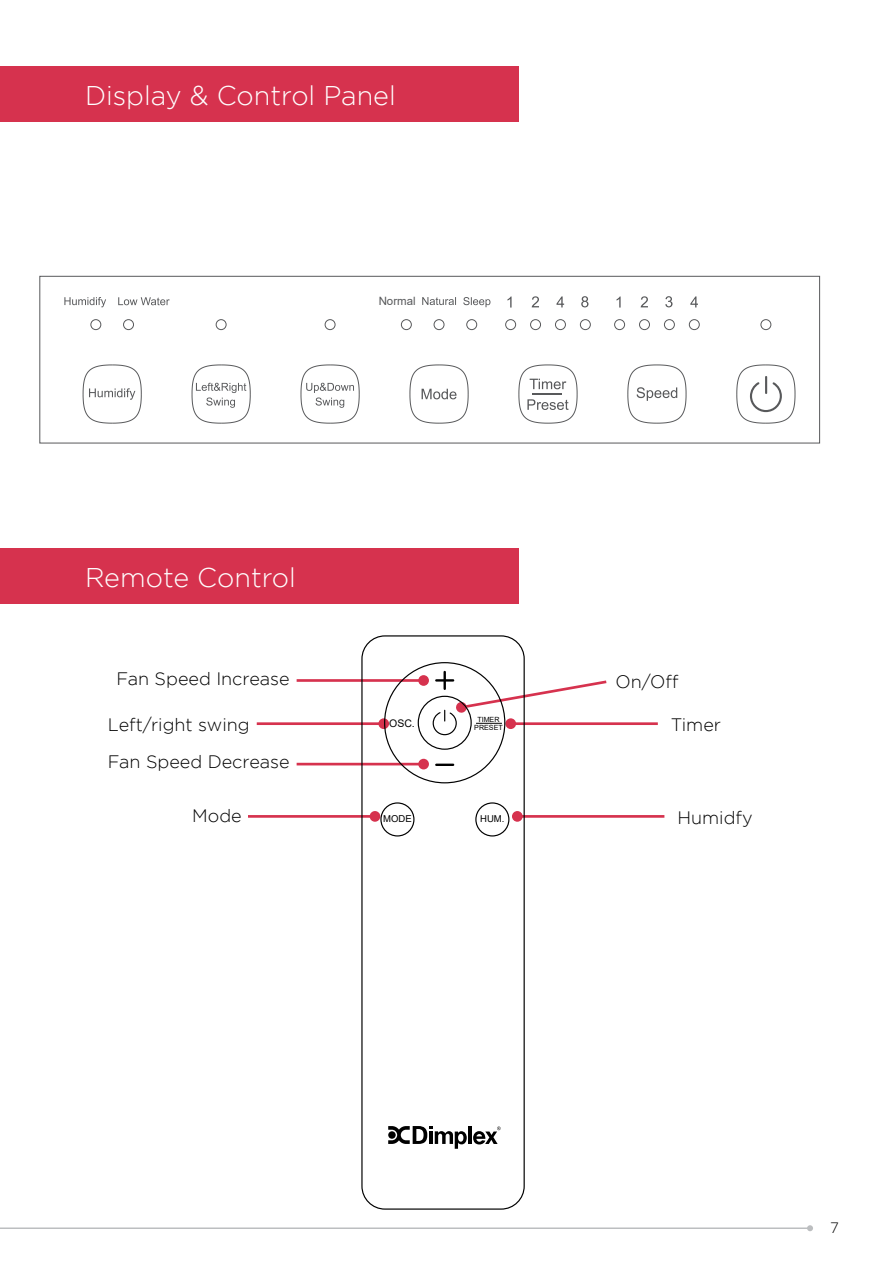
<style>
.page{position:relative;width:893px;height:1263px;background:#fff}
.page>*{position:absolute;margin:0;border:0;box-sizing:border-box;transform-origin:0 0}
.t1{font:300 27px "Gotham";color:#fff}
.t2{font:300 18px "Gotham";color:#000}
.t3{font:300 15px "Gotham";color:#000}
.t4{font:11.55px "Arial";color:#58595b}
.t5{font:10.5px "Arial";color:#000}
.t6{font:9.45px "Arial";color:#000}
.t7{font:7.2px/8.2px "Arial";color:#000;text-align:center}
</style>
<div class="page">
<div style="left:0;top:66px;width:519px;height:55px;background:#d6324e"></div>
<div style="left:0;top:548px;width:519px;height:56px;background:#d6324e"></div>
<hr style="left:511px;top:722px;width:147px;height:3px;background:#d6324e">
<hr style="left:517px;top:815px;width:147px;height:3px;background:#d6324e">
<div style="left:512px;top:811px;width:11px;height:11px;background:#d6324e;border-radius:50%"></div>
<hr style="left:297px;top:679px;width:127px;height:3px;background:#d6324e">
<div style="left:418px;top:675px;width:11px;height:11px;background:#d6324e;border-radius:50%"></div>
<hr style="left:297px;top:763px;width:127px;height:2px;background:#d6324e">
<div style="left:418px;top:759px;width:11px;height:10px;background:#d6324e;border-radius:50%"></div>
<hr style="left:257px;top:722px;width:127px;height:3px;background:#d6324e">
<svg style="left:378px;top:718px;width:11px;height:11px"></svg>
<hr style="left:248px;top:815px;width:127px;height:3px;background:#d6324e">
<div style="left:370px;top:811px;width:10px;height:11px;background:#d6324e;border-radius:50%"></div>
<div style="left:40px;top:276px;width:780px;height:167px;border:1px solid #58595b"></div>
<svg style="left:627px;top:365px;width:59px;height:59px"></svg>
<svg style="left:518px;top:365px;width:59px;height:59px"></svg>
<svg style="left:410px;top:365px;width:59px;height:59px"></svg>
<svg style="left:301px;top:365px;width:59px;height:59px"></svg>
<svg style="left:192px;top:365px;width:59px;height:59px"></svg>
<svg style="left:83px;top:365px;width:59px;height:59px"></svg>
<div style="left:91px;top:319px;width:10px;height:11px;border:1px solid #58595b;border-radius:50%"></div>
<div style="left:123px;top:319px;width:11px;height:11px;border:1px solid #58595b;border-radius:50%"></div>
<div style="left:216px;top:319px;width:10px;height:11px;border:1px solid #58595b;border-radius:50%"></div>
<div style="left:401px;top:319px;width:10px;height:11px;border:1px solid #58595b;border-radius:50%"></div>
<div style="left:434px;top:319px;width:10px;height:11px;border:1px solid #58595b;border-radius:50%"></div>
<div style="left:467px;top:319px;width:10px;height:11px;border:1px solid #58595b;border-radius:50%"></div>
<div style="left:761px;top:319px;width:10px;height:11px;border:1px solid #58595b;border-radius:50%"></div>
<div style="left:689px;top:319px;width:10px;height:11px;border:1px solid #58595b;border-radius:50%"></div>
<div style="left:664px;top:319px;width:10px;height:11px;border:1px solid #58595b;border-radius:50%"></div>
<div style="left:639px;top:319px;width:11px;height:11px;border:1px solid #58595b;border-radius:50%"></div>
<div style="left:614px;top:319px;width:11px;height:11px;border:1px solid #58595b;border-radius:50%"></div>
<div style="left:580px;top:319px;width:10px;height:11px;border:1px solid #58595b;border-radius:50%"></div>
<div style="left:555px;top:319px;width:11px;height:11px;border:1px solid #58595b;border-radius:50%"></div>
<div style="left:530px;top:319px;width:11px;height:11px;border:1px solid #58595b;border-radius:50%"></div>
<div style="left:506px;top:319px;width:10px;height:11px;border:1px solid #58595b;border-radius:50%"></div>
<div style="left:325px;top:319px;width:10px;height:11px;border:1px solid #58595b;border-radius:50%"></div>
<svg style="left:422px;top:297px;width:34px;height:8px"></svg>
<svg style="left:463px;top:297px;width:27px;height:10px"></svg>
<svg style="left:507px;top:296px;width:5px;height:12px"></svg>
<svg style="left:532px;top:296px;width:7px;height:11px"></svg>
<svg style="left:556px;top:296px;width:8px;height:11px"></svg>
<svg style="left:581px;top:296px;width:7px;height:11px"></svg>
<svg style="left:616px;top:296px;width:5px;height:12px"></svg>
<svg style="left:641px;top:296px;width:7px;height:11px"></svg>
<svg style="left:690px;top:296px;width:8px;height:11px"></svg>
<svg style="left:665px;top:296px;width:7px;height:11px"></svg>
<svg style="left:64px;top:297px;width:42px;height:10px"></svg>
<svg style="left:118px;top:297px;width:52px;height:8px"></svg>
<svg style="left:736px;top:365px;width:59px;height:59px"></svg>
<hr style="left:443px;top:672px;width:3px;height:17px;background:#000">
<svg style="left:436px;top:764px;width:17px;height:2px"></svg>
<hr style="left:468px;top:1126px;width:4px;height:18px;background:#000">
<svg style="left:388px;top:1126px;width:79px;height:23px"></svg>
<svg style="left:473px;top:1126px;width:28px;height:18px"></svg>
<div style="left:380px;top:802px;width:34px;height:34px;border:1px solid #000;border-radius:50%"></div>
<div style="left:475px;top:802px;width:34px;height:34px;border:1px solid #000;border-radius:50%"></div>
<svg style="left:432px;top:679px;width:177px;height:57px"></svg>
<div style="left:361px;top:635px;width:164px;height:575px;border:1px solid #000;border-radius:23px"></div>
<hr style="left:0;top:1227px;width:810px;height:2px;background:#bcbec0">
<svg style="left:807px;top:1225px;width:6px;height:6px"></svg>
<h1 class="t1" style="left:85px;top:78px;width:312px">Display &amp; Control Panel</h1>
<p class="t4" style="left:379px;top:293px;width:39px">Normal</p>
<h1 class="t1" style="left:85px;top:560px;width:212px">Remote Control</h1>
<p class="t2" style="left:117px;top:667px;width:175px">Fan Speed Increase</p>
<p class="t2" style="left:108px;top:713px;width:144px">Left/right swing</p>
<p class="t2" style="left:108px;top:751px;width:183px">Fan Speed Decrease</p>
<p class="t2" style="left:192px;top:804px;width:51px">Mode</p>
<p class="t5" style="left:389px;top:716px;width:27px">OSC.</p>
<p class="t7" style="left:474px;top:715px;width:30px">TIMER<br>PRESET</p>
<p class="t6" style="left:383px;top:812px;width:30px">MODE</p>
<p class="t6" style="left:480px;top:812px;width:26px">HUM.</p>
<p class="t2" style="left:615px;top:670px;width:64px">On/Off</p>
<p class="t2" style="left:671px;top:713px;width:52px">Timer</p>
<p class="t2" style="left:677px;top:806px;width:77px">Humidfy</p>
<p class="t3" style="left:830px;top:1218px;width:10px">7</p>
</div>
